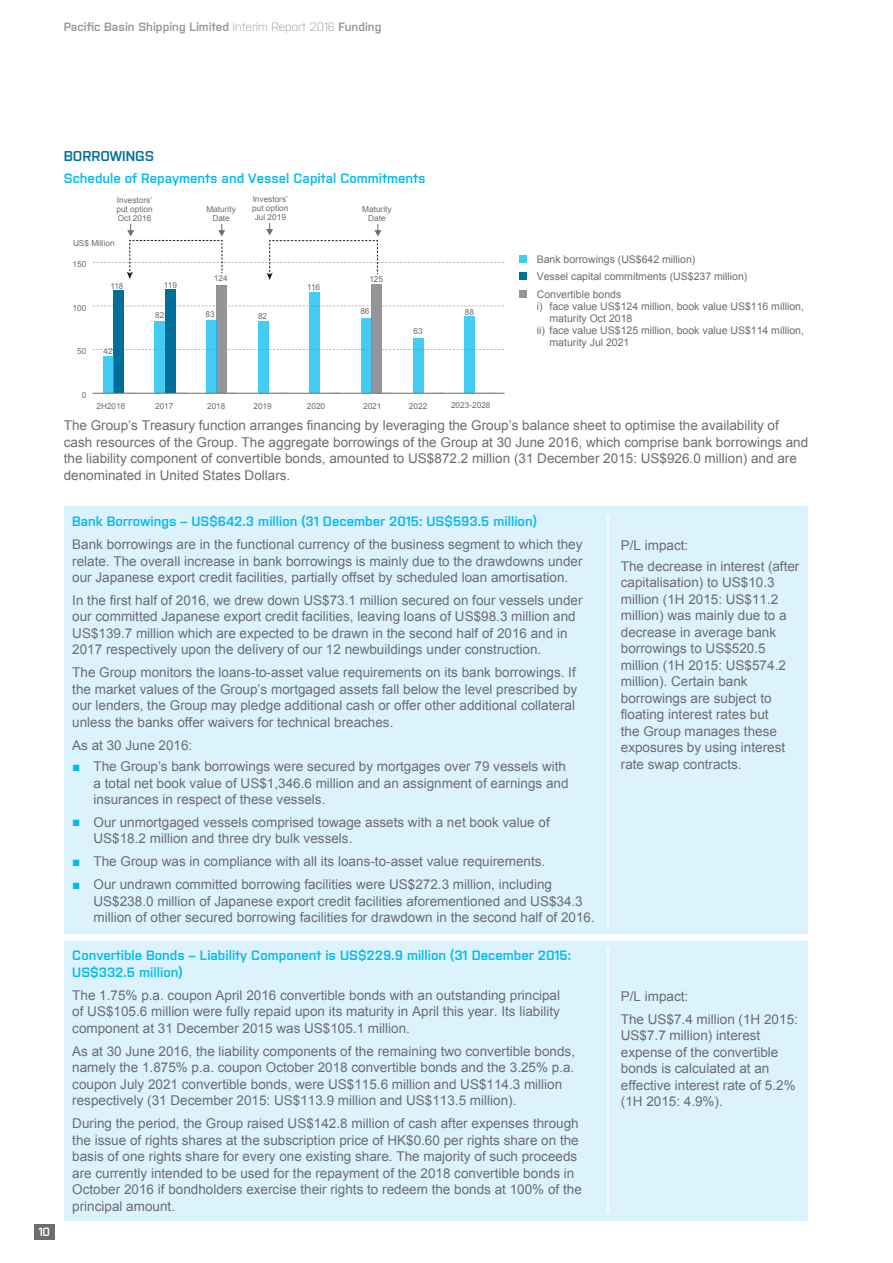
<style>
.page{position:relative;width:893px;height:1263px;background:#fff}
.page>*{position:absolute;margin:0;border:0;box-sizing:border-box;transform-origin:0 0}
.t1{font:600 14.25px "Purista";color:#006f9a}
.t2{font:13.5px/16.5px "Arial";color:#6c6d70}
.t3{font:600 13.5px/16.5px "Purista";color:#00baf1}
.t4{font:600 12px "Purista";color:#939598}
.t5{font:600 12px "Purista";color:#fff}
.t6{font:10.5px/17.1px "Arial";color:#6c6d70}
.t7{font:8.25px/9px "Arial";color:#6c6d70;text-align:center}
.s1{font-weight:300}
.s2{color:#00baf1}
</style>
<div class="page">
<div style="left:64px;top:506px;width:744px;height:715px;background:#dcf2fc"></div>
<hr style="left:607px;top:515px;width:2px;height:410px;background:#fff">
<hr style="left:607px;top:949px;width:2px;height:263px;background:#fff">
<svg style="left:93px;top:349px;width:413px;height:1px"></svg>
<svg style="left:93px;top:306px;width:413px;height:1px"></svg>
<div style="left:113px;top:290px;width:11px;height:103px;background:#006f9a"></div>
<div style="left:165px;top:289px;width:11px;height:104px;background:#006f9a"></div>
<div style="left:217px;top:285px;width:10px;height:108px;background:#939598"></div>
<div style="left:372px;top:284px;width:10px;height:109px;background:#939598"></div>
<div style="left:103px;top:356px;width:10px;height:37px;background:#43ccf4"></div>
<div style="left:154px;top:322px;width:11px;height:71px;background:#43ccf4"></div>
<div style="left:206px;top:321px;width:11px;height:72px;background:#43ccf4"></div>
<div style="left:258px;top:322px;width:10px;height:71px;background:#43ccf4"></div>
<div style="left:309px;top:292px;width:11px;height:101px;background:#43ccf4"></div>
<div style="left:361px;top:318px;width:11px;height:75px;background:#43ccf4"></div>
<div style="left:413px;top:338px;width:10px;height:55px;background:#43ccf4"></div>
<div style="left:464px;top:316px;width:11px;height:77px;background:#43ccf4"></div>
<div style="left:519px;top:255px;width:7px;height:7px;background:#43ccf4"></div>
<div style="left:519px;top:291px;width:7px;height:7px;background:#939598"></div>
<div style="left:519px;top:272px;width:7px;height:8px;background:#006f9a"></div>
<svg style="left:93px;top:223px;width:413px;height:57px"></svg>
<hr style="left:92px;top:393px;width:412px;height:1px;background:#6c6d70">
<div style="left:34px;top:1224px;width:20px;height:15px;background:#6c6d70"></div>
<p class="t4" style="left:64px;top:19px;width:319px">Pacific Basin Shipping Limited <span class="s1">Interim Report 2016</span> Funding</p>
<p class="t1" style="left:64px;top:146px;width:92px">BORROWINGS</p>
<p class="t3" style="left:64px;top:169px;width:363px">Schedule of Repayments and Vessel Capital Commitments</p>
<p class="t7" style="left:116px;top:195px;width:38px;text-align:justify">Investors’ put option Oct 2016</p>
<p class="t7" style="left:206px;top:205px;width:31px">Maturity<br>Date</p>
<p class="t7" style="left:252px;top:194px;width:38px">Investors’ put option<br>Jul 2019</p>
<p class="t7" style="left:362px;top:205px;width:31px">Maturity<br>Date</p>
<p class="t7" style="left:73px;top:239px;width:43px">US$ Million</p>
<p class="t7" style="left:73px;top:260px;width:15px">150</p>
<p class="t7" style="left:73px;top:303px;width:15px">100</p>
<p class="t7" style="left:77px;top:347px;width:11px">50</p>
<p class="t7" style="left:110px;top:281px;width:15px">118</p>
<p class="t7" style="left:104px;top:347px;width:11px">42</p>
<p class="t7" style="left:164px;top:280px;width:15px">119</p>
<p class="t7" style="left:155px;top:310px;width:11px">82</p>
<p class="t7" style="left:214px;top:273px;width:15px">124</p>
<p class="t7" style="left:369px;top:275px;width:15px">125</p>
<p class="t7" style="left:307px;top:282px;width:15px">116</p>
<p class="t7" style="left:205px;top:310px;width:11px">83</p>
<p class="t7" style="left:258px;top:311px;width:11px">82</p>
<p class="t7" style="left:360px;top:307px;width:11px">86</p>
<p class="t7" style="left:414px;top:327px;width:11px">63</p>
<p class="t7" style="left:465px;top:308px;width:11px">88</p>
<p class="t6" style="left:537px;top:250px;width:212px">Bank borrowings (US$642 million)<br>Vessel capital commitments (US$237 million)</p>
<p class="t6" style="left:537px;top:286px;width:86px">Convertible bonds</p>
<p class="t6" style="left:537px;top:298px;width:269px">i) face value US$124 million, book value US$116 million,</p>
<p class="t6" style="left:549px;top:310px;width:84px">maturity Oct 2018</p>
<p class="t6" style="left:537px;top:322px;width:269px">ii) face value US$125 million, book value US$114 million,</p>
<p class="t6" style="left:549px;top:334px;width:81px">maturity Jul 2021</p>
<p class="t5" style="left:38px;top:1223px;width:13px">10</p>
<p class="t7" style="left:82px;top:390px;width:6px">0</p>
<p class="t7" style="left:97px;top:401px;width:30px">2H2016</p>
<p class="t7" style="left:155px;top:401px;width:20px">2017</p>
<p class="t7" style="left:207px;top:401px;width:20px">2018</p>
<p class="t7" style="left:253px;top:401px;width:20px">2019</p>
<p class="t7" style="left:307px;top:401px;width:20px">2020</p>
<p class="t7" style="left:363px;top:401px;width:20px">2021</p>
<p class="t7" style="left:409px;top:401px;width:20px">2022</p>
<p class="t7" style="left:451px;top:401px;width:41px">2023-2028</p>
<p class="t2" style="left:64px;top:417px;width:746px">The Group’s Treasury function arranges financing by leveraging the Group’s balance sheet to optimise the availability of cash resources of the Group. The aggregate borrowings of the Group at 30 June 2016, which comprise bank borrowings and the liability component of convertible bonds, amounted to US$872.2 million (31 December 2015: US$926.0 million) and are denominated in United States Dollars.</p>
<p class="t3" style="left:72px;top:512px;width:466px">Bank Borrowings – US$642.3 million (31 December 2015: US$593.5 million)</p>
<p class="t2" style="left:72px;top:536px;width:512px;text-align:justify">Bank borrowings are in the functional currency of the business segment to which they relate. The overall increase in bank borrowings is mainly due to the drawdowns under our Japanese export credit facilities, partially offset by scheduled loan amortisation.</p>
<p class="t2" style="left:72px;top:592px;width:512px">In the first half of 2016, we drew down US$73.1 million secured on four vessels under our committed Japanese export credit facilities, leaving loans of US$98.3 million and US$139.7 million which are expected to be drawn in the second half of 2016 and in 2017 respectively upon the delivery of our 12 newbuildings under construction.</p>
<p class="t2" style="left:72px;top:664px;width:506px">The Group monitors the loans-to-asset value requirements on its bank borrowings. If the market values of the Group’s mortgaged assets fall below the level prescribed by our lenders, the Group may pledge additional cash or offer other additional collateral unless the banks offer waivers for technical breaches.</p>
<p class="t2" style="left:72px;top:737px;width:122px">As at 30 June 2016:</p>
<p class="t2" style="left:94px;top:758px;width:477px;text-indent:-21px"><span class="s2">■</span> The Group’s bank borrowings were secured by mortgages over 79 vessels with a total net book value of US$1,346.6 million and an assignment of earnings and insurances in respect of these vessels.</p>
<p class="t2" style="left:94px;top:814px;width:458px;text-indent:-21px"><span class="s2">■</span> Our unmortgaged vessels comprised towage assets with a net book value of<br>US$18.2 million and three dry bulk vessels.</p>
<p class="t2" style="left:72px;top:853px;width:474px"><span class="s2">■</span> The Group was in compliance with all its loans-to-asset value requirements.</p>
<p class="t2" style="left:94px;top:876px;width:503px;text-indent:-21px"><span class="s2">■</span> Our undrawn committed borrowing facilities were US$272.3 million, including<br>US$238.0 million of Japanese export credit facilities aforementioned and US$34.3 million of other secured borrowing facilities for drawdown in the second half of 2016.</p>
<p class="t3" style="left:72px;top:946px;width:500px">Convertible Bonds – Liability Component is US$229.9 million (31 December 2015:<br>US$332.5 million)</p>
<p class="t2" style="left:72px;top:987px;width:489px;text-align:justify">The 1.75% p.a. coupon April 2016 convertible bonds with an outstanding principal of US$105.6 million were fully repaid upon its maturity in April this year. Its liability component at 31 December 2015 was US$105.1 million.</p>
<p class="t2" style="left:72px;top:1043px;width:504px">As at 30 June 2016, the liability components of the remaining two convertible bonds, namely the 1.875% p.a. coupon October 2018 convertible bonds and the 3.25% p.a. coupon July 2021 convertible bonds, were US$115.6 million and US$114.3 million respectively (31 December 2015: US$113.9 million and US$113.5 million).</p>
<p class="t2" style="left:72px;top:1115px;width:511px">During the period, the Group raised US$142.8 million of cash after expenses through the issue of rights shares at the subscription price of HK$0.60 per rights share on the basis of one rights share for every one existing share. The majority of such proceeds are currently intended to be used for the repayment of the 2018 convertible bonds in October 2016 if bondholders exercise their rights to redeem the bonds at 100% of the principal amount.</p>
<p class="t2" style="left:621px;top:535px;width:180px;line-height:20.7px">P/L impact:<br>The decrease in interest (after</p>
<p class="t2" style="left:621px;top:574px;width:167px">capitalisation) to US$10.3 million (1H 2015: US$11.2 million) was mainly due to a decrease in average bank borrowings to US$520.5 million (1H 2015: US$574.2 million). Certain bank borrowings are subject to floating interest rates but the Group manages these exposures by using interest rate swap contracts.</p>
<p class="t2" style="left:621px;top:985px;width:179px;line-height:23px">P/L impact:<br>The US$7.4 million (1H 2015:</p>
<p class="t2" style="left:621px;top:1027px;width:176px">US$7.7 million) interest expense of the convertible bonds is calculated at an effective interest rate of 5.2% (1H 2015: 4.9%).</p>
</div>
